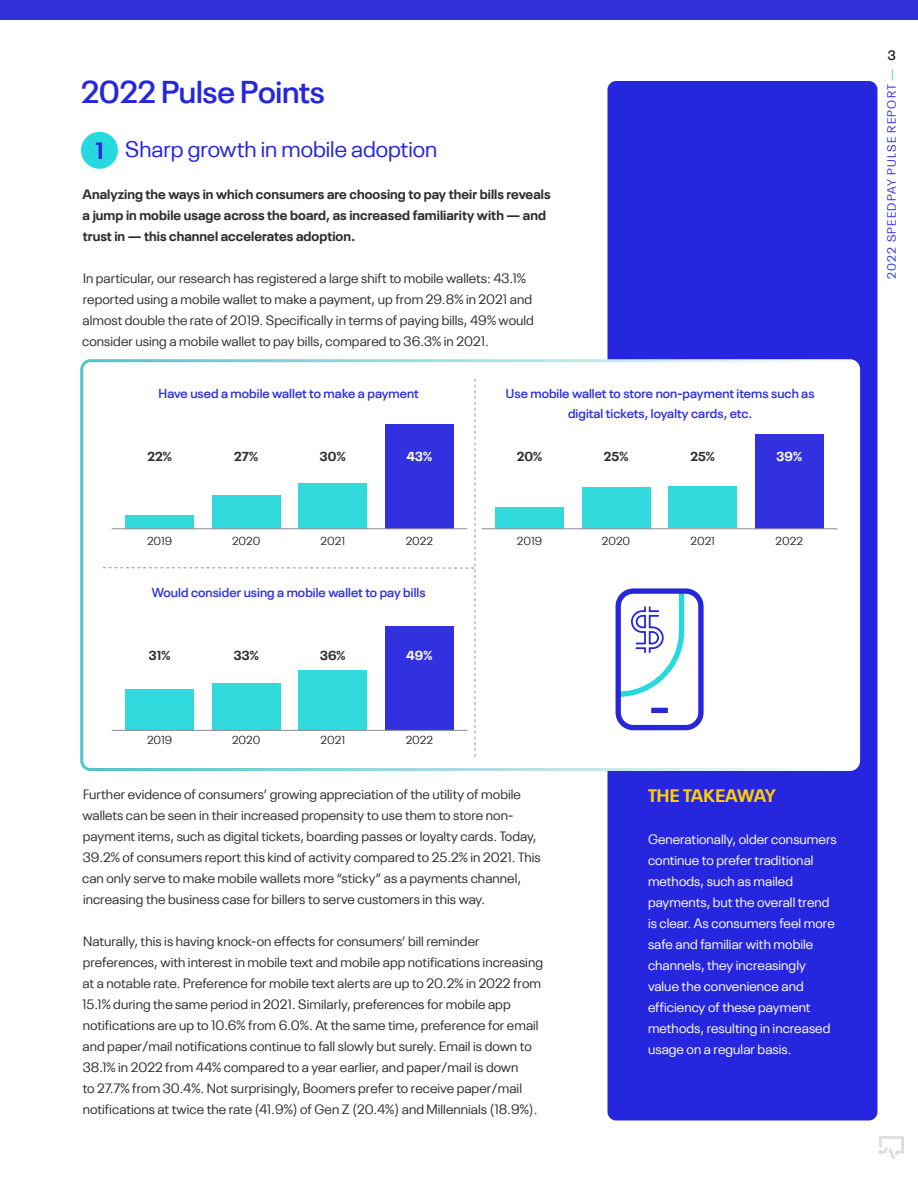
<style>
.page{position:relative;width:918px;height:1188px;background:#fff}
.page>*{position:absolute;margin:0;border:0;box-sizing:border-box;transform-origin:0 0}
.t1{font:600 31.5px "Neue Plak";letter-spacing:-.005em;color:#2626de}
.t2{font:700 23.55px "Neue Plak";color:#2626de}
.t3{font:22.5px "Neue Plak";color:#2626de}
.t4{font:700 18px "Neue Plak";letter-spacing:.005em;color:#ffcf00}
.Body{font:13.5px/21px "Neue Plak";letter-spacing:.005em;color:#312f30}
.Body-2{font:13.5px/21px "Neue Plak";letter-spacing:.005em;color:#fff}
.Body-3{font:700 13.5px/21px "Neue Plak";letter-spacing:.005em;color:#312f30}
.t5{font:600 13.5px "Neue Plak";color:#231f20}
.Body-4{font:600 12.9px/21px "Neue Plak";letter-spacing:.005em;color:#3131df;text-align:center}
.Body-5{font:700 12.9px "Neue Plak";letter-spacing:.005em;color:#312f30}
.Body-6{font:700 12.9px "Neue Plak";color:#fff}
.t6{font:12px "Neue Plak";letter-spacing:.1em;color:#3131df}
.Body-7{font:11.55px "Neue Plak";letter-spacing:.005em;color:#312f30}
.s1{color:#31dbdd}
</style>
<div class="page">
<div style="left:0;top:0;width:918px;height:19px;background:#3231dc"></div>
<svg style="left:878px;top:1136px;width:26px;height:23px"></svg>
<div style="left:608px;top:81px;width:270px;height:1039px;background:#2626de;border-radius:9px"></div>
<div style="left:81px;top:132px;width:37px;height:37px;background:#26d9de;border-radius:50%"></div>
<div style="left:82px;top:361px;width:777px;height:408px;background:#fff;border-radius:9px"></div>
<div style="left:80px;top:359px;width:780px;height:412px;border:3px solid #fff;border-radius:9px"></div>
<svg style="left:103px;top:379px;width:373px;height:378px"></svg>
<div style="left:126px;top:515px;width:68px;height:14px;background:#31dbdd"></div>
<div style="left:213px;top:495px;width:68px;height:34px;background:#31dbdd"></div>
<div style="left:299px;top:483px;width:68px;height:46px;background:#31dbdd"></div>
<div style="left:385px;top:425px;width:68px;height:104px;background:#3131df"></div>
<hr style="left:112px;top:528px;width:355px;height:1px;background:#92939c">
<div style="left:126px;top:689px;width:68px;height:41px;background:#31dbdd"></div>
<div style="left:213px;top:683px;width:68px;height:47px;background:#31dbdd"></div>
<div style="left:299px;top:670px;width:68px;height:60px;background:#31dbdd"></div>
<div style="left:385px;top:626px;width:68px;height:104px;background:#3131df"></div>
<hr style="left:112px;top:730px;width:355px;height:1px;background:#92939c">
<div style="left:496px;top:508px;width:68px;height:21px;background:#31dbdd"></div>
<div style="left:583px;top:488px;width:68px;height:41px;background:#31dbdd"></div>
<div style="left:669px;top:487px;width:68px;height:41px;background:#31dbdd"></div>
<div style="left:755px;top:434px;width:68px;height:95px;background:#3131df"></div>
<hr style="left:482px;top:528px;width:355px;height:1px;background:#92939c">
<div style="left:651px;top:708px;width:17px;height:5px;background:#2726dc"></div>
<div style="left:616px;top:588px;width:88px;height:142px;border:5px solid #2726dc;border-radius:15px"></div>
<svg style="left:615px;top:588px;width:72px;height:112px"></svg>
<p class="t1" style="left:81px;top:67px;width:245px">2022 Pulse Points</p>
<p class="t3" style="left:125px;top:132px;width:314px">Sharp growth in mobile adoption</p>
<p class="Body-3" style="left:83px;top:182px;width:470px">Analyzing the ways in which consumers are choosing to pay their bills reveals a jump in mobile usage across the board, as increased familiarity with — and trust in — this channel accelerates adoption.</p>
<p class="Body" style="left:82px;top:267px;width:453px">In particular, our research has registered a large shift to mobile wallets: 43.1% reported using a mobile wallet to make a payment, up from 29.8% in 2021 and almost double the rate of 2019. Specifically in terms of paying bills, 49% would consider using a mobile wallet to pay bills, compared to 36.3% in 2021.</p>
<p class="t2" style="left:95px;top:132px;width:10px">1</p>
<p class="Body-4" style="left:159px;top:381px;width:262px">Have used a mobile wallet to make a payment</p>
<p class="Body-4" style="left:506px;top:381px;width:310px">Use mobile wallet to store non-payment items such as digital tickets, loyalty cards, etc.</p>
<p class="Body-5" style="left:148px;top:446px;width:26px">22%</p>
<p class="Body-5" style="left:234px;top:446px;width:25px">27%</p>
<p class="Body-5" style="left:320px;top:446px;width:27px">30%</p>
<p class="Body-6" style="left:407px;top:446px;width:27px">43%</p>
<p class="Body-7" style="left:147px;top:532px;width:27px">2019</p>
<p class="Body-7" style="left:232px;top:532px;width:30px">2020</p>
<p class="Body-7" style="left:321px;top:532px;width:26px">2021</p>
<p class="Body-7" style="left:406px;top:532px;width:29px">2022</p>
<p class="Body-4" style="left:152px;top:581px;width:275px">Would consider using a mobile wallet to pay bills</p>
<p class="Body-5" style="left:149px;top:645px;width:23px">31%</p>
<p class="Body-5" style="left:234px;top:645px;width:26px">33%</p>
<p class="Body-5" style="left:320px;top:645px;width:27px">36%</p>
<p class="Body-6" style="left:406px;top:645px;width:28px">49%</p>
<p class="Body-7" style="left:147px;top:731px;width:27px">2019</p>
<p class="Body-7" style="left:232px;top:731px;width:30px">2020</p>
<p class="Body-7" style="left:321px;top:731px;width:26px">2021</p>
<p class="Body-7" style="left:406px;top:731px;width:29px">2022</p>
<p class="Body-5" style="left:517px;top:446px;width:27px">20%</p>
<p class="Body-5" style="left:604px;top:446px;width:26px">25%</p>
<p class="Body-5" style="left:691px;top:446px;width:26px">25%</p>
<p class="Body-6" style="left:777px;top:446px;width:27px">39%</p>
<p class="Body-7" style="left:517px;top:532px;width:27px">2019</p>
<p class="Body-7" style="left:602px;top:532px;width:30px">2020</p>
<p class="Body-7" style="left:691px;top:532px;width:26px">2021</p>
<p class="Body-7" style="left:776px;top:532px;width:29px">2022</p>
<p class="Body" style="left:82px;top:783px;width:460px">Further evidence of consumers’ growing appreciation of the utility of mobile wallets can be seen in their increased propensity to use them to store non&shy;payment items, such as digital tickets, boarding passes or loyalty cards. Today, 39.2% of consumers report this kind of activity compared to 25.2% in 2021. This can only serve to make mobile wallets more “sticky” as a payments channel, increasing the business case for billers to serve customers in this way.</p>
<p class="Body" style="left:82px;top:930px;width:462px">Naturally, this is having knock-on effects for consumers’ bill reminder preferences, with interest in mobile text and mobile app notifications increasing at a notable rate. Preference for mobile text alerts are up to 20.2% in 2022 from 15.1% during the same period in 2021. Similarly, preferences for mobile app notifications are up to 10.6% from 6.0%. At the same time, preference for email and paper/mail notifications continue to fall slowly but surely. Email is down to 38.1% in 2022 from 44% compared to a year earlier, and paper/mail is down<br>to 27.7% from 30.4%. Not surprisingly, Boomers prefer to receive paper/mail notifications at twice the rate (41.9%) of Gen Z (20.4%) and Millennials (18.9%).</p>
<p class="t4" style="left:648px;top:781px;width:129px">THE TAKEAWAY</p>
<p class="Body-2" style="left:648px;top:828px;width:190px">Generationally, older consumers continue to prefer traditional methods, such as mailed payments, but the overall trend is clear. As consumers feel more safe and familiar with mobile channels, they increasingly value the convenience and efficiency of these payment methods, resulting in increased usage on a regular basis.</p>
<p class="t5" style="left:888px;top:44px;width:10px">3</p>
<p class="t6" style="left:882px;top:279px;width:212px;rotate:-90deg">2022 SPEEDPAY PULSE REPORT <span class="s1">—</span></p>
</div>
